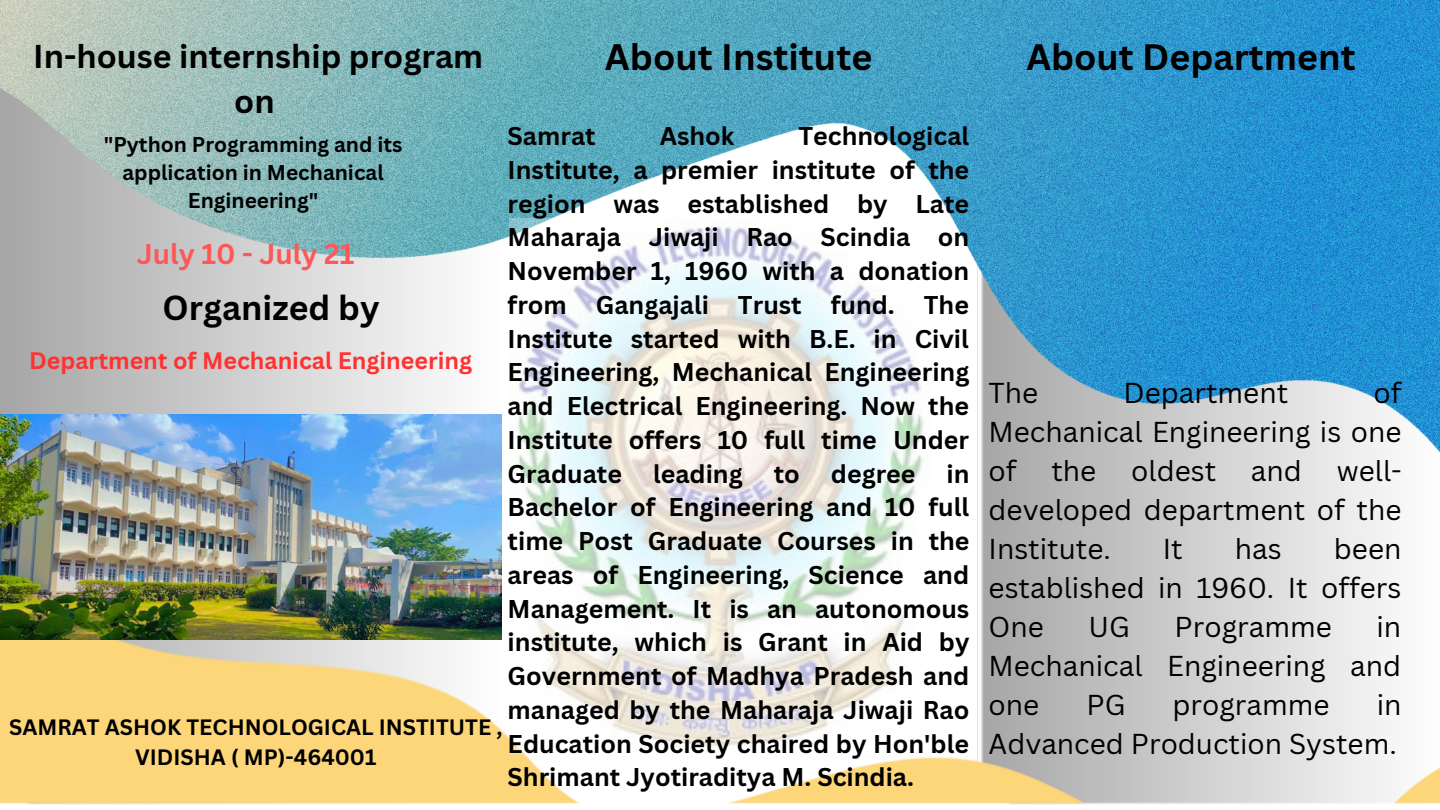
<style>
.page{position:relative;width:1440px;height:810px;background:#fff}
.page>*{position:absolute;margin:0;border:0;box-sizing:border-box;transform-origin:0 0}
.t1{font:700 35.9px "Canva Sans";color:#000}
.t2{font:700 35.7px "Canva Sans";color:#000}
.t3{font:700 33.8px "Canva Sans";color:#000}
.t4{font:700 32.2px/44.2px "Canva Sans";color:#000;text-align:center}
.t5{font:28px/39px "Canva Sans";color:#000;text-align:justify}
.t6{font:700 27.9px "Canva Sans";color:#ff5757}
.t7{font:700 25px/33.8px "Canva Sans";color:#000;text-align:justify}
.t8{font:700 23.2px "Canva Sans";color:#ff3131}
.t9{font:700 21.7px/30px "Canva Sans";color:#000;text-align:center}
.t10{font:700 20.8px/27.8px "Canva Sans";color:#000;text-align:center}
</style>
<div class="page">
<img style="left:0;top:0;width:1440px;height:483px">
<img style="left:1px;top:550px;width:1439px;height:255px">
<img style="left:0;top:415px;width:502px;height:225px">
<img style="left:509px;top:218px;width:422px;height:536px">
<p class="t1" style="left:605px;top:32px;width:269px">About Institute</p>
<p class="t2" style="left:1026px;top:32px;width:331px">About Department</p>
<p class="t4" style="left:33px;top:34px;width:451px">In-house internship program on</p>
<p class="t10" style="left:104px;top:130px;width:300px">"Python Programming and its application in Mechanical<br>Engineering"</p>
<p class="t6" style="left:137px;top:234px;width:219px">July 10 - July 21</p>
<p class="t3" style="left:163px;top:284px;width:219px">Organized by</p>
<p class="t8" style="left:29px;top:344px;width:445px">Department of Mechanical Engineering</p>
<p class="t7" style="left:508px;top:118px;width:463px;text-indent:291px">Technological Institute, a premier institute of the region was established by Late Maharaja Jiwaji Rao Scindia on November 1, 1960 with a donation from Gangajali Trust fund. The Institute started with B.E. in Civil Engineering, Mechanical Engineering and Electrical Engineering. Now the Institute offers 10 full time Under Graduate leading to degree in Bachelor of Engineering and 10 full time Post Graduate Courses in the areas of Engineering, Science and Management. It is an autonomous institute, which is Grant in Aid by Government of Madhya Pradesh and managed by the Maharaja Jiwaji Rao Education Society chaired by Hon'ble Shrimant Jyotiraditya M. Scindia.</p>
<p class="t7" style="left:508px;top:118px;width:90px">Samrat</p>
<p class="t7" style="left:660px;top:118px;width:76px">Ashok</p>
<p class="t5" style="left:989px;top:373px;width:415px;text-indent:385px">of Mechanical Engineering is one of the oldest and well&shy;developed department of the Institute.</p>
<p class="t5" style="left:989px;top:373px;width:51px">The</p>
<p class="t5" style="left:1124px;top:373px;width:166px">Department</p>
<p class="t5" style="left:989px;top:529px;width:414px;text-indent:345px">been established in 1960. It offers One</p>
<p class="t5" style="left:1163px;top:529px;width:21px">It</p>
<p class="t5" style="left:1235px;top:529px;width:48px">has</p>
<p class="t5" style="left:989px;top:607px;width:414px;text-indent:388px">in Mechanical Engineering and one</p>
<p class="t5" style="left:1089px;top:607px;width:43px">UG</p>
<p class="t5" style="left:1175px;top:607px;width:159px">Programme</p>
<p class="t5" style="left:989px;top:685px;width:415px;text-align:right">in<br>Advanced Production System.</p>
<p class="t5" style="left:1086px;top:685px;width:40px">PG</p>
<p class="t5" style="left:1173px;top:685px;width:159px">programme</p>
<p class="t9" style="left:9px;top:711px;width:495px">SAMRAT ASHOK TECHNOLOGICAL INSTITUTE ,<br>VIDISHA ( MP)-464001</p>
</div>
